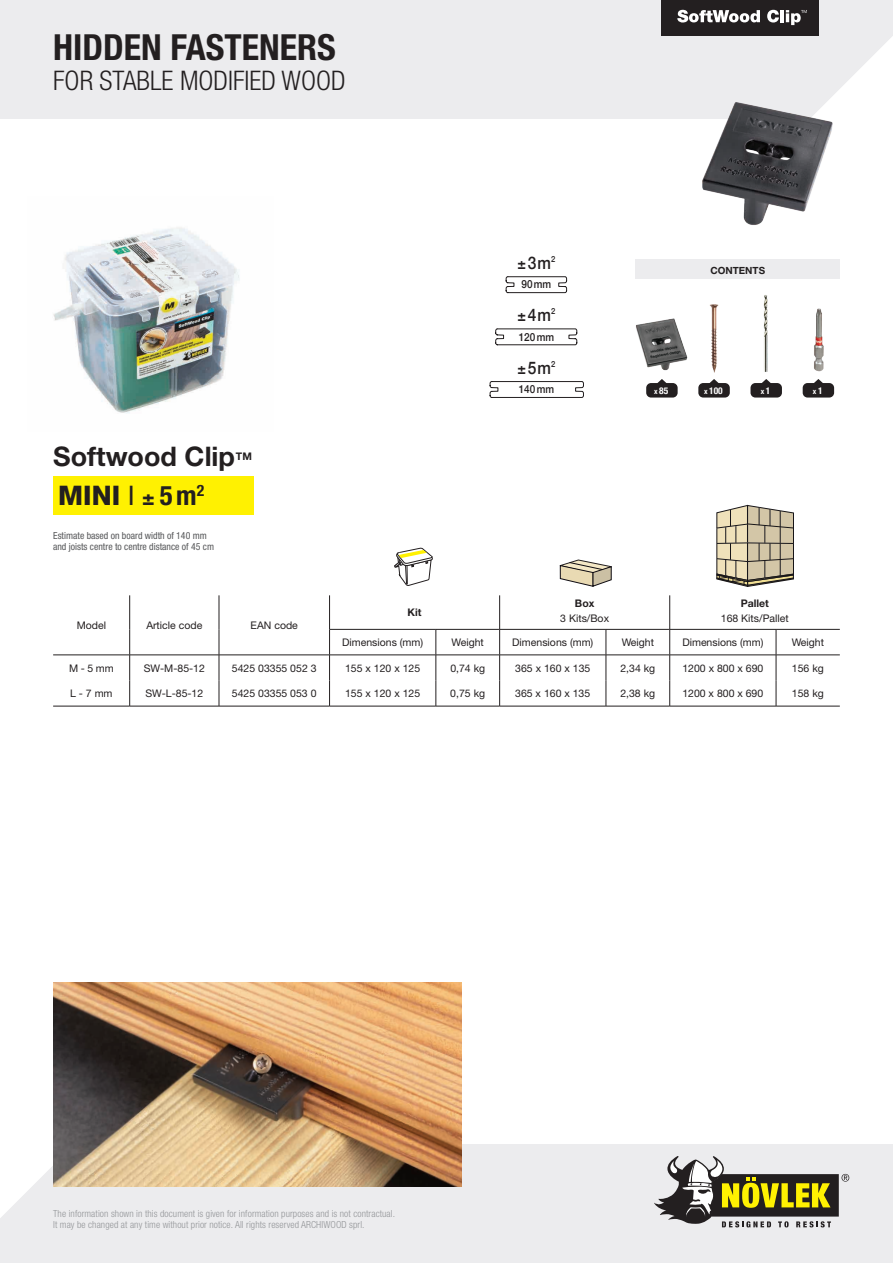
<style>
.page{position:relative;width:893px;height:1263px;background:#fff}
.page>*{position:absolute;margin:0;border:0;box-sizing:border-box;transform-origin:0 0}
.t1{font:700 condensed 36px "Helvetica Neue LT Std";color:#231f20}
.t2{font:300 condensed 27px "Helvetica Neue LT Std";color:#231f20}
.t3{font:700 27px "Helvetica Neue LT Std";color:#231f20}
.t4{font:800 27px "Helvetica Neue LT Std";color:#231f20}
.t5{font:500 17.25px "Helvetica Neue";color:#231f20;scale:.9 1}
.t6{font:500 11.1px "Helvetica Neue";color:#231f20;scale:.9 1}
.t7{font:10.5px "Helvetica Neue LT Std";color:#231f20}
.t8{font:700 10.5px "Helvetica Neue LT Std";color:#231f20}
.t9{font:700 9.9px "Helvetica Neue LT Std";color:#231f20}
.t10{font:300 condensed 9.75px/11.2px "Helvetica Neue LT Std";letter-spacing:.01em;color:#939598}
.t11{font:condensed 9.75px "Helvetica Neue LT Std";color:#57585a}
.t12{font:700 condensed 9.45px "Helvetica Neue";color:#fff}
.t13{font:700 condensed 7.65px "Helvetica Neue";color:#fff}
.s1{font-weight:400}
.s2{font-weight:700;font-stretch:condensed;font-size:21px}
.s3{font-weight:700;font-stretch:condensed}
.s4{font-size:15.9px}
.s5{font-size:7.65px}
.s6{font-size:9.45px}
</style>
<div class="page">
<div style="left:0;top:1144px;width:893px;height:119px;background:#ececee"></div>
<svg style="left:0;top:1144px;width:123px;height:74px"></svg>
<svg style="left:654px;top:1156px;width:195px;height:71px"></svg>
<div style="left:0;top:0;width:893px;height:119px;background:#ececee"></div>
<img style="left:53px;top:227px;width:187px;height:186px">
<img style="left:53px;top:982px;width:408px;height:204px">
<div style="left:53px;top:476px;width:200px;height:38px;background:#fff101"></div>
<div style="left:662px;top:0;width:157px;height:35px;background:#231f20"></div>
<svg style="left:677px;top:10px;width:83px;height:13px"></svg>
<svg style="left:767px;top:10px;width:126px;height:109px"></svg>
<img style="left:682px;top:75px;width:176px;height:176px;border-radius:88px">
<img style="left:636px;top:318px;width:52px;height:53px">
<img style="left:709px;top:304px;width:10px;height:69px">
<div style="left:636px;top:259px;width:204px;height:20px;background:#ececee"></div>
<img style="left:814px;top:308px;width:10px;height:63px">
<svg style="left:657px;top:379px;width:10px;height:4px"></svg>
<div style="left:646px;top:383px;width:32px;height:14px;background:#231f20;border-radius:5px"></div>
<svg style="left:709px;top:379px;width:10px;height:4px"></svg>
<div style="left:698px;top:383px;width:32px;height:14px;background:#231f20;border-radius:5px"></div>
<svg style="left:762px;top:381px;width:9px;height:2px"></svg>
<div style="left:750px;top:383px;width:32px;height:14px;background:#231f20;border-radius:5px"></div>
<svg style="left:814px;top:379px;width:9px;height:4px"></svg>
<div style="left:803px;top:383px;width:31px;height:14px;background:#231f20;border-radius:5px"></div>
<img style="left:763px;top:295px;width:6px;height:86px">
<svg style="left:395px;top:548px;width:38px;height:38px"></svg>
<svg style="left:560px;top:560px;width:52px;height:26px"></svg>
<svg style="left:717px;top:505px;width:77px;height:82px;background:#bfb59b"></svg>
<svg style="left:490px;top:381px;width:94px;height:17px"></svg>
<svg style="left:495px;top:328px;width:82px;height:17px"></svg>
<svg style="left:506px;top:276px;width:61px;height:17px"></svg>
<hr style="left:130px;top:706px;width:89px;height:1px;background:#231f20">
<hr style="left:219px;top:706px;width:111px;height:1px;background:#231f20">
<hr style="left:329px;top:629px;width:107px;height:1px;background:#231f20">
<hr style="left:436px;top:629px;width:64px;height:1px;background:#231f20">
<hr style="left:500px;top:629px;width:106px;height:1px;background:#231f20">
<hr style="left:606px;top:629px;width:64px;height:1px;background:#231f20">
<hr style="left:670px;top:629px;width:106px;height:1px;background:#231f20">
<hr style="left:776px;top:629px;width:64px;height:1px;background:#231f20">
<hr style="left:330px;top:655px;width:106px;height:1px;background:#231f20">
<hr style="left:436px;top:655px;width:64px;height:1px;background:#231f20">
<hr style="left:500px;top:655px;width:106px;height:1px;background:#231f20">
<hr style="left:606px;top:655px;width:64px;height:1px;background:#231f20">
<hr style="left:670px;top:655px;width:106px;height:1px;background:#231f20">
<hr style="left:776px;top:655px;width:64px;height:1px;background:#231f20">
<hr style="left:499px;top:595px;width:1px;height:34px;background:#231f20">
<svg style="left:329px;top:629px;width:1px;height:77px"></svg>
<svg style="left:436px;top:629px;width:1px;height:77px"></svg>
<svg style="left:499px;top:629px;width:1px;height:77px"></svg>
<svg style="left:606px;top:629px;width:1px;height:77px"></svg>
<svg style="left:669px;top:629px;width:1px;height:77px"></svg>
<hr style="left:53px;top:655px;width:77px;height:1px;background:#231f20">
<hr style="left:130px;top:655px;width:89px;height:1px;background:#231f20">
<hr style="left:219px;top:655px;width:111px;height:1px;background:#231f20">
<hr style="left:129px;top:595px;width:1px;height:34px;background:#231f20">
<hr style="left:219px;top:595px;width:1px;height:34px;background:#231f20">
<hr style="left:329px;top:595px;width:1px;height:34px;background:#231f20">
<svg style="left:129px;top:629px;width:1px;height:77px"></svg>
<svg style="left:219px;top:629px;width:1px;height:77px"></svg>
<hr style="left:53px;top:706px;width:77px;height:1px;background:#231f20">
<svg style="left:776px;top:629px;width:1px;height:77px"></svg>
<hr style="left:669px;top:595px;width:1px;height:34px;background:#231f20">
<hr style="left:330px;top:706px;width:106px;height:1px;background:#231f20">
<hr style="left:436px;top:706px;width:64px;height:1px;background:#231f20">
<hr style="left:500px;top:706px;width:106px;height:1px;background:#231f20">
<hr style="left:606px;top:706px;width:64px;height:1px;background:#231f20">
<hr style="left:670px;top:706px;width:106px;height:1px;background:#231f20">
<hr style="left:776px;top:706px;width:64px;height:1px;background:#231f20">
<p class="t1" style="left:53px;top:25px;width:284px">HIDDEN FASTENERS</p>
<p class="t2" style="left:53px;top:65px;width:294px">FOR STABLE MODIFIED WOOD</p>
<p class="t3" style="left:53px;top:439px;width:183px">Softwood Clip</p>
<p class="t8" style="left:236px;top:450px;width:18px">TM</p>
<p class="t4" style="left:58px;top:479px;width:148px">MINI <span class="s1">I</span> <span class="s2">±</span> <span class="s3">5m</span><sup>2</sup></p>
<p class="t11" style="left:53px;top:529px;width:155px">Estimate based on board width of 140 mm</p>
<p class="t11" style="left:53px;top:541px;width:162px">and joists centre to centre distance of 45 cm</p>
<p class="t7" style="left:77px;top:619px;width:31px">Model</p>
<p class="t7" style="left:146px;top:619px;width:57px">Article code</p>
<p class="t7" style="left:251px;top:619px;width:49px">EAN code</p>
<p class="t8" style="left:408px;top:606px;width:15px">Kit</p>
<p class="t5" style="left:517px;top:249px;width:44px"><span class="s4">±</span>3m<sup>2</sup></p>
<p class="t6" style="left:521px;top:275px;width:35px">90mm</p>
<p class="t5" style="left:517px;top:301px;width:44px"><span class="s4">±</span>4m<sup>2</sup></p>
<p class="t6" style="left:519px;top:328px;width:41px">120mm</p>
<p class="t5" style="left:517px;top:354px;width:44px"><span class="s4">±</span>5m<sup>2</sup></p>
<p class="t6" style="left:519px;top:380px;width:41px">140mm</p>
<p class="t9" style="left:710px;top:264px;width:56px">CONTENTS</p>
<p class="t12" style="left:654px;top:382px;width:16px"><span class="s5">x</span>85</p>
<p class="t12" style="left:704px;top:382px;width:20px"><span class="s5">x</span> 100</p>
<p class="t13" style="left:761px;top:384px;width:11px">x<span class="s6">1</span></p>
<p class="t13" style="left:813px;top:384px;width:11px">x<span class="s6">1</span></p>
<p class="t8" style="left:575px;top:596px;width:21px">Box</p>
<p class="t7" style="left:560px;top:612px;width:50px">3 Kits/Box</p>
<p class="t8" style="left:741px;top:596px;width:30px">Pallet</p>
<p class="t7" style="left:721px;top:612px;width:69px">168 Kits/Pallet</p>
<p class="t7" style="left:342px;top:636px;width:83px">Dimensions (mm)</p>
<p class="t7" style="left:452px;top:636px;width:34px">Weight</p>
<p class="t7" style="left:512px;top:636px;width:83px">Dimensions (mm)</p>
<p class="t7" style="left:622px;top:636px;width:34px">Weight</p>
<p class="t7" style="left:682px;top:636px;width:83px">Dimensions (mm)</p>
<p class="t7" style="left:792px;top:636px;width:34px">Weight</p>
<p class="t7" style="left:69px;top:662px;width:46px">M - 5 mm</p>
<p class="t7" style="left:144px;top:662px;width:63px">SW-M-85-12</p>
<p class="t7" style="left:232px;top:662px;width:86px">5425 03355 052 3</p>
<p class="t7" style="left:345px;top:662px;width:77px">155 x 120 x 125</p>
<p class="t7" style="left:450px;top:662px;width:36px">0,74 kg</p>
<p class="t7" style="left:515px;top:662px;width:77px">365 x 160 x 135</p>
<p class="t7" style="left:620px;top:662px;width:36px">2,34 kg</p>
<p class="t7" style="left:682px;top:662px;width:82px">1200 x 800 x 690</p>
<p class="t7" style="left:792px;top:662px;width:33px">156 kg</p>
<p class="t7" style="left:70px;top:687px;width:44px">L - 7 mm</p>
<p class="t7" style="left:145px;top:687px;width:59px">SW-L-85-12</p>
<p class="t7" style="left:232px;top:687px;width:86px">5425 03355 053 0</p>
<p class="t7" style="left:345px;top:687px;width:77px">155 x 120 x 125</p>
<p class="t7" style="left:450px;top:687px;width:36px">0,75 kg</p>
<p class="t7" style="left:515px;top:687px;width:77px">365 x 160 x 135</p>
<p class="t7" style="left:620px;top:687px;width:36px">2,38 kg</p>
<p class="t7" style="left:682px;top:687px;width:82px">1200 x 800 x 690</p>
<p class="t7" style="left:792px;top:687px;width:33px">158 kg</p>
<p class="t10" style="left:53px;top:1208px;width:343px">The information shown in this document is given for information purposes and is not contractual.<br>It may be changed at any time without prior notice. All rights reserved ARCHIWOOD sprl.</p>
</div>
